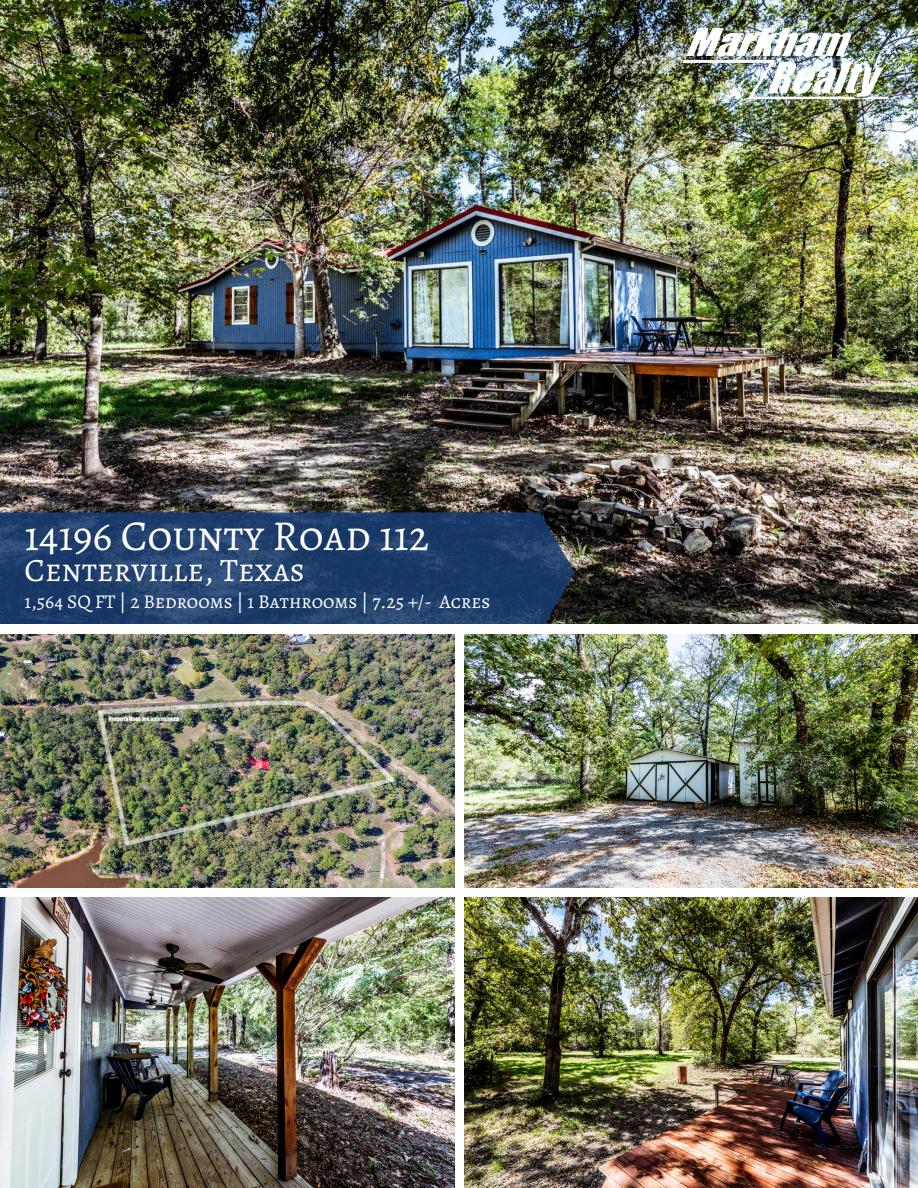
<style>
.page{position:relative;width:918px;height:1188px;background:#fff}
.page>*{position:absolute;margin:0;border:0;box-sizing:border-box;transform-origin:0 0}
.t1{font:42.75px "Alegreya SC";color:#fff}
.t2{font:32.7px "Alegreya SC";color:#fff}
.t3{font:19.5px "Alegreya SC";color:#fff}
</style>
<div class="page">
<img style="left:0;top:0;width:918px;height:624px">
<svg style="left:0;top:512px;width:575px;height:112px;background:#1f3e69"></svg>
<img style="left:0;top:634px;width:455px;height:554px">
<img style="left:464px;top:897px;width:454px;height:291px">
<img style="left:464px;top:634px;width:454px;height:254px">
<div style="left:0;top:889px;width:918px;height:8px;background:#fff"></div>
<img style="left:670px;top:17px;width:229px;height:97px">
<p class="t1" style="left:25px;top:506px;width:406px">14196 County Road 112</p>
<p class="t2" style="left:25px;top:548px;width:282px">Centerville, Texas</p>
<p class="t3" style="left:25px;top:589px;width:467px">1,564 SQ FT | 2 Bedrooms | 1 Bathrooms | 7.25 +/- Acres</p>
</div>
